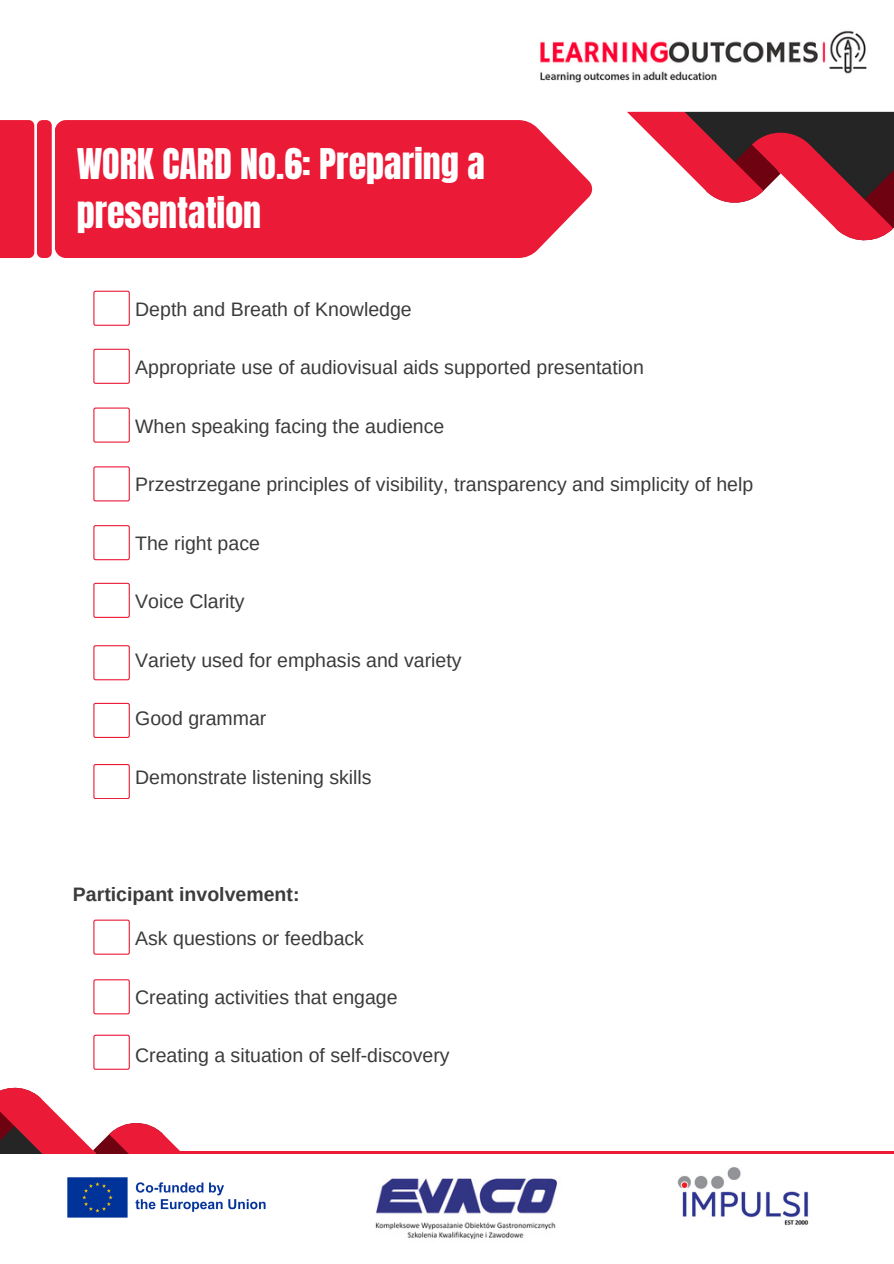
<style>
.page{position:relative;width:894px;height:1264px;background:#fff}
.page>*{position:absolute;margin:0;border:0;box-sizing:border-box;transform-origin:0 0}
.t1{font:36px/49.5px "Anton";color:#fff}
.t2{font:19.5px "Arimo";color:#3b3b3b}
.t3{font:700 19.5px "Arimo";color:#3b3b3b}
</style>
<div class="page">
<div style="left:162px;top:1150px;width:731px;height:17px;background:#eb1a37"></div>
<svg style="left:626px;top:111px;width:267px;height:130px"></svg>
<svg style="left:0;top:1087px;width:238px;height:67px"></svg>
<img style="left:540px;top:30px;width:327px;height:53px">
<div style="left:0;top:1154px;width:893px;height:109px;background:#fff"></div>
<img style="left:375px;top:1178px;width:184px;height:62px">
<img style="left:677px;top:1167px;width:132px;height:58px">
<div style="left:55px;top:120px;width:537px;height:138px;background:#eb1a37"></div>
<svg style="left:0;top:120px;width:52px;height:138px"></svg>
<svg style="left:93px;top:291px;width:36px;height:34px"></svg>
<svg style="left:93px;top:349px;width:36px;height:34px"></svg>
<svg style="left:93px;top:407px;width:36px;height:35px"></svg>
<svg style="left:93px;top:466px;width:36px;height:35px"></svg>
<svg style="left:93px;top:525px;width:36px;height:35px"></svg>
<svg style="left:93px;top:582px;width:36px;height:35px"></svg>
<svg style="left:93px;top:645px;width:36px;height:35px"></svg>
<svg style="left:93px;top:702px;width:36px;height:35px"></svg>
<svg style="left:93px;top:764px;width:36px;height:35px"></svg>
<svg style="left:93px;top:919px;width:36px;height:35px"></svg>
<svg style="left:93px;top:979px;width:36px;height:35px"></svg>
<svg style="left:93px;top:1034px;width:36px;height:35px"></svg>
<img style="left:67px;top:1177px;width:199px;height:41px">
<p class="t1" style="left:77px;top:139px;width:409px">WORK CARD No.6: Preparing a presentation</p>
<p class="t2" style="left:135px;top:298px;width:278px">Depth and Breath of Knowledge</p>
<p class="t2" style="left:135px;top:356px;width:510px">Appropriate use of audiovisual aids supported presentation</p>
<p class="t2" style="left:135px;top:415px;width:310px">When speaking facing the audience</p>
<p class="t2" style="left:135px;top:473px;width:619px">Przestrzegane principles of visibility, transparency and simplicity of help</p>
<p class="t2" style="left:135px;top:532px;width:126px">The right pace</p>
<p class="t2" style="left:135px;top:590px;width:111px">Voice Clarity</p>
<p class="t2" style="left:135px;top:649px;width:328px">Variety used for emphasis and variety</p>
<p class="t2" style="left:135px;top:707px;width:133px">Good grammar</p>
<p class="t2" style="left:135px;top:766px;width:238px">Demonstrate listening skills</p>
<h2 class="t3" style="left:73px;top:883px;width:228px">Participant involvement:</h2>
<p class="t2" style="left:135px;top:927px;width:230px">Ask questions or feedback</p>
<p class="t2" style="left:135px;top:985px;width:264px">Creating activities that engage</p>
<p class="t2" style="left:135px;top:1044px;width:316px">Creating a situation of self-discovery</p>
</div>
